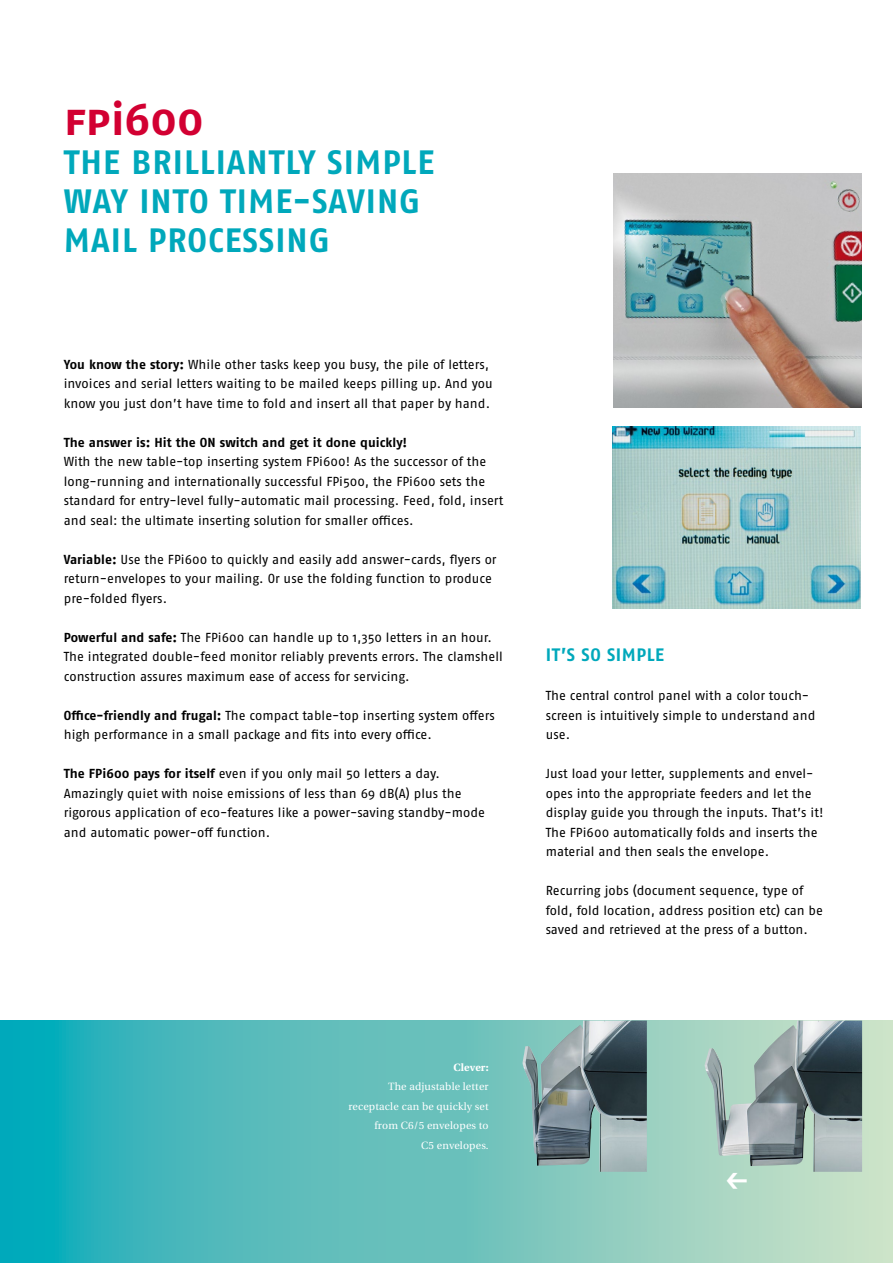
<style>
.page{position:relative;width:893px;height:1263px;background:#fff}
.page>*{position:absolute;margin:0;border:0;box-sizing:border-box;transform-origin:0 0}
.t1{font:700 45px "Fago OT";color:#d20032}
.t2{font:700 33.75px/39px "Fago OT";letter-spacing:.03em;color:#00a8bb}
.t3{font:500 30.45px "Fago OT";color:#fff}
.t4{font:700 18px "Fago OT";letter-spacing:.03em;color:#00a8bb}
.t5{font:13.05px/19.5px "Fago OT";color:#000}
.t6{font:700 13.05px "Fago OT";letter-spacing:.005em;color:#000}
.t7{font:10.5px/19.5px "Utopia";letter-spacing:.015em;color:#fff;text-align:right}
.t8{font:700 10.5px "Utopia";letter-spacing:.015em;color:#fff}
.s1{font-weight:700}
</style>
<div class="page">
<img style="left:612px;top:426px;width:249px;height:182px">
<svg style="left:0;top:1020px;width:893px;height:243px;background:#64c1bd"></svg>
<img style="left:613px;top:174px;width:248px;height:234px">
<img style="left:704px;top:1020px;width:158px;height:152px">
<img style="left:523px;top:1020px;width:124px;height:152px">
<h1 class="t1" style="left:64px;top:92px;width:141px">FPi600</h1>
<h2 class="t2" style="left:64px;top:142px;width:372px">Th e brilliantly simple way into</h2>
<h2 class="t2" style="left:64px;top:181px;width:358px;text-indent:156px">time-savin g mail processin g</h2>
<p class="t5" style="left:64px;top:354px;width:431px"><span class="s1">You know the story:</span> While other tasks keep you busy, the pile of letters, invoices and serial letters waiting to be mailed keeps pilling up. And you know you just don’t have time to fold and insert all that paper by hand.</p>
<p class="t6" style="left:64px;top:434px;width:345px">The answer is: Hit the ON switch and get it done quickly!</p>
<p class="t5" style="left:64px;top:452px;width:441px">With the new table-top inserting system FPi600! As the successor of the long-running and internationally successful FPi500, the FPi600 sets the standard for entry-level fully-automatic mail processing. Feed, fold, insert and seal: the ultimate inserting solution for smaller offices.</p>
<p class="t5" style="left:64px;top:549px;width:434px"><span class="s1">Variable:</span> Use the FPi600 to quickly and easily add answer-cards, flyers or return-envelopes to your mailing. Or use the folding function to produce pre-folded flyers.</p>
<p class="t5" style="left:64px;top:627px;width:440px"><span class="s1">Powerful and safe:</span> The FPi600 can handle up to 1,350 letters in an hour.<br>The integrated double-feed monitor reliably prevents errors. The clamshell construction assures maximum ease of access for servicing.</p>
<p class="t5" style="left:64px;top:705px;width:432px"><span class="s1">Office-friendly and frugal:</span> The compact table-top inserting system offers high performance in a small package and fits into every office.</p>
<p class="t5" style="left:64px;top:764px;width:423px"><span class="s1">The FPi600 pays for itself</span> even if you only mail 50 letters a day.<br>Amazingly quiet with noise emissions of less than 69 dB(A) plus the rigorous application of eco-features like a power-saving standby-mode and automatic power-off function.</p>
<h3 class="t4" style="left:546px;top:644px;width:120px">It’s so simple</h3>
<p class="t5" style="left:546px;top:686px;width:271px">The central control panel with a color touch&shy;screen is intuitively simple to understand and use.</p>
<p class="t5" style="left:546px;top:764px;width:279px">Just load your letter, supplements and envel&shy;opes into the appropriate feeders and let the display guide you through the inputs. That’s it!<br>The FPi600 automatically folds and inserts the material and then seals the envelope.</p>
<p class="t5" style="left:546px;top:881px;width:279px">Recurring jobs (document sequence, type of fold, fold location, address position etc) can be saved and retrieved at the press of a button.</p>
<p class="t8" style="left:453px;top:1061px;width:37px">Clever:</p>
<p class="t7" style="left:348px;top:1077px;width:142px">The adjustable letter receptacle can be quickly set from C6/5 envelopes to<br>C5 envelopes.</p>
<h3 class="t3" style="left:725px;top:1163px;width:25px">←</h3>
</div>
